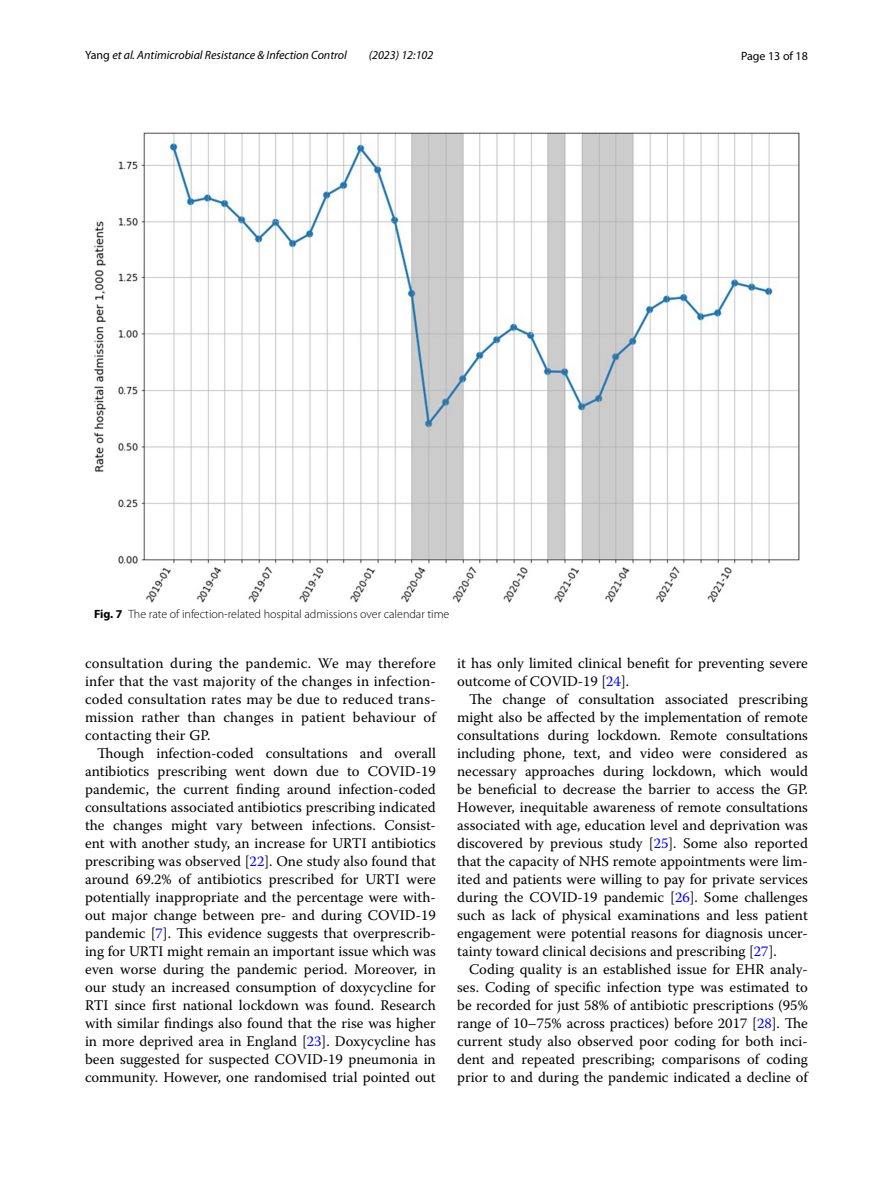
<style>
.page{position:relative;width:893px;height:1187px;background:#fff}
.page>*{position:absolute;margin:0;border:0;box-sizing:border-box;transform-origin:0 0}
.t1{font:14.7px/18px "Warnock Pro";color:#000;text-align:justify}
.t2{font:300 12px "Myriad Pro";color:#000}
.t3{font:italic 12px "Myriad Pro";color:#000}
.t4{font:12px "Myriad Pro";color:#000}
.s1{font-style:normal}
.s2{font-weight:700}
.s3{color:#00f}
</style>
<div class="page">
<img style="left:94px;top:133px;width:705px;height:470px">
<p class="t3" style="left:85px;top:48px;width:263px"><span class="s1">Yang</span> et al. Antimicrobial Resistance &amp; Infection Control</p>
<p class="t3" style="left:369px;top:48px;width:66px">(2023) 12:102</p>
<p class="t4" style="left:741px;top:48px;width:68px">Page 13 of 18</p>
<p class="t2" style="left:94px;top:607px;width:357px"><span class="s2">Fig. 7</span> The rate of infection-related hospital admissions over calendar time</p>
<p class="t1" style="left:85px;top:653px;width:352px">consultation during the pandemic. We may therefore infer that the vast majority of the changes in infection&shy;coded consultation rates may be due to reduced trans&shy;mission rather than changes in patient behaviour of contacting their GP.</p>
<p class="t1" style="left:85px;top:743px;width:352px;text-indent:12px">Though infection-coded consultations and overall antibiotics prescribing went down due to COVID-19 pandemic, the current finding around infection-coded consultations associated antibiotics prescribing indicated the changes might vary between infections. Consist&shy;ent with another study, an increase for URTI antibiotics prescribing was observed [<span class="s3">22</span>]. One study also found that around 69.2% of antibiotics prescribed for URTI were potentially inappropriate and the percentage were with&shy;out major change between pre- and during COVID-19 pandemic [<span class="s3">7</span>]. This evidence suggests that overprescrib&shy;ing for URTI might remain an important issue which was even worse during the pandemic period. Moreover, in our study an increased consumption of doxycycline for RTI since first national lockdown was found. Research with similar findings also found that the rise was higher in more deprived area in England [<span class="s3">23</span>]. Doxycycline has been suggested for suspected COVID-19 pneumonia in community. However, one randomised trial pointed out</p>
<p class="t1" style="left:457px;top:653px;width:352px">it has only limited clinical benefit for preventing severe outcome of COVID-19 [<span class="s3">24</span>].</p>
<p class="t1" style="left:457px;top:689px;width:352px;text-indent:12px">The change of consultation associated prescribing might also be affected by the implementation of remote consultations during lockdown. Remote consultations including phone, text, and video were considered as necessary approaches during lockdown, which would be beneficial to decrease the barrier to access the GP.<br>However, inequitable awareness of remote consultations associated with age, education level and deprivation was discovered by previous study [<span class="s3">25</span>]. Some also reported that the capacity of NHS remote appointments were lim&shy;ited and patients were willing to pay for private services during the COVID-19 pandemic [<span class="s3">26</span>]. Some challenges such as lack of physical examinations and less patient engagement were potential reasons for diagnosis uncer&shy;tainty toward clinical decisions and prescribing [<span class="s3">27</span>].</p>
<p class="t1" style="left:457px;top:959px;width:352px;text-indent:12px">Coding quality is an established issue for EHR analy&shy;ses. Coding of specific infection type was estimated to be recorded for just 58% of antibiotic prescriptions (95% range of 10–75% across practices) before 2017 [<span class="s3">28</span>]. The current study also observed poor coding for both inci&shy;dent and repeated prescribing; comparisons of coding prior to and during the pandemic indicated a decline of</p>
</div>
